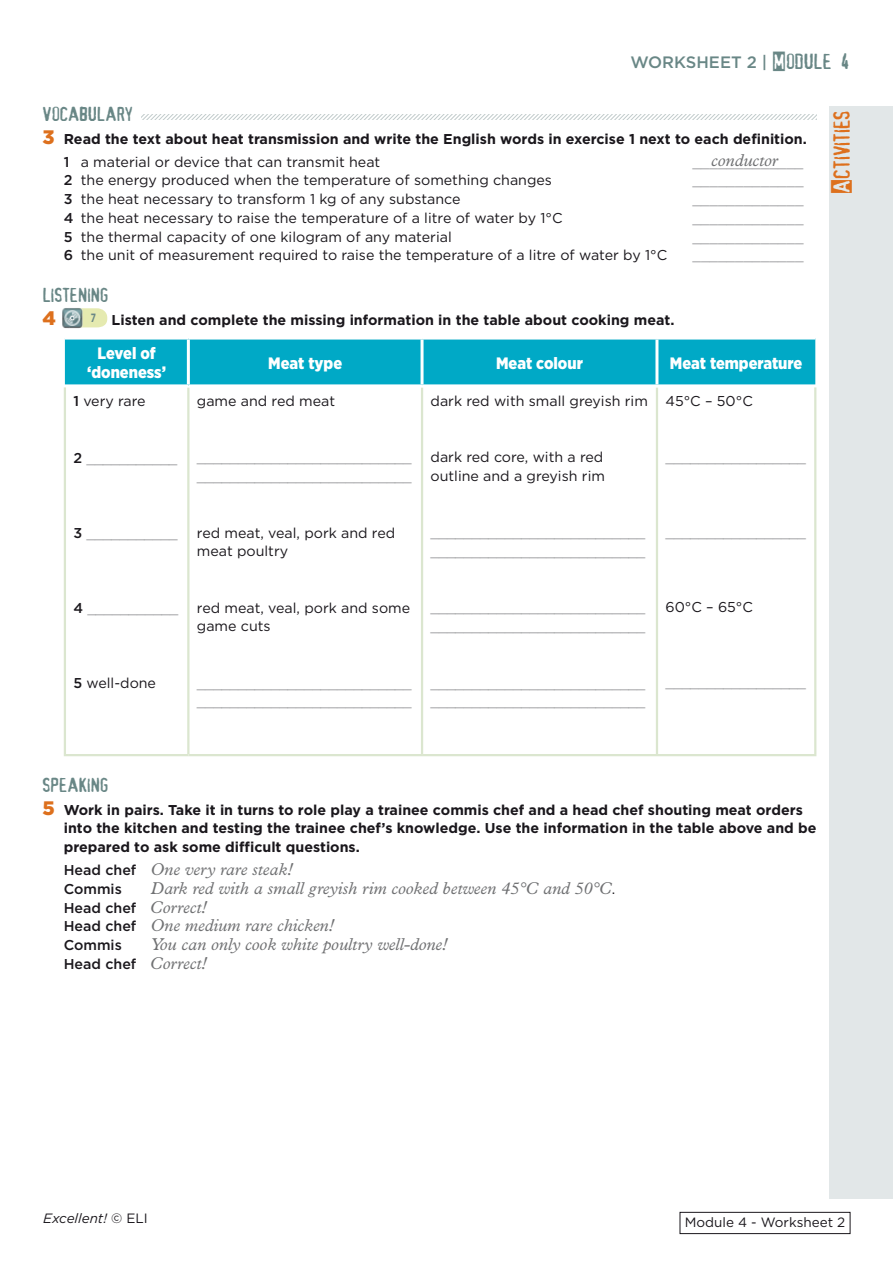
<style>
.page{position:relative;width:893px;height:1263px;background:#fff}
.page>*{position:absolute;margin:0;border:0;box-sizing:border-box;transform-origin:0 0}
.t1{font:22.5px "Alias";color:#dd701d}
.t2{font:19.5px/23px "Alias";color:#698786}
.t3{font:italic 17.25px "Plantin Std";color:#707173}
.t4{font:900 16.5px/19.8px "Gotham Narrow";color:#fff;text-align:center}
.t5{font:500 16.5px "Gotham HTF";color:#698786}
.t6{font:14.25px/18.8px "Gotham HTF";color:#1a171c}
.t7{font:14.25px/18.8px "Gotham HTF";color:#9d9ea0}
.t8{font:700 14.25px/18.8px "Gotham HTF";color:#1a171c}
.t9{font:500 14.25px "Gotham HTF";color:#1a171c}
.t10{font:13.5px "Gotham HTF";color:#1a171c}
.t11{font:italic 13.5px "Gotham HTF";color:#1a171c}
.s1{font-family:"Alias";font-weight:400;font-size:21px}
.s2{font-family:"Confidential";font-weight:400;font-size:21px}
.s3{font-weight:900;font-size:19.5px;color:#dd701d}
.s4{font-weight:500}
.s5{font-weight:400}
.s6{font-family:"Gotham HTF";font-weight:900;color:#dd701d}
.s7{font-weight:500;color:#1a171c}
.s8{font-family:"Gotham HTF";font-weight:500;font-style:normal;font-size:14.25px;color:#1a171c}
.s9{font-family:"Gotham HTF";font-style:normal;font-size:14.25px;color:#1a171c}
.s10{font-family:"Plantin Std";font-weight:400;font-style:italic;font-size:17.25px;color:#707173}
.s11{font-style:normal}
</style>
<div class="page">
<div style="left:829px;top:106px;width:64px;height:1093px;background:#e2e7e8"></div>
<div style="left:680px;top:1212px;width:170px;height:22px;border:1px solid #1a171c"></div>
<svg style="left:82px;top:308px;width:25px;height:19px"></svg>
<img style="left:62px;top:308px;width:20px;height:20px">
<div style="left:65px;top:340px;width:750px;height:44px;background:#00a9c6"></div>
<hr style="left:187px;top:340px;width:3px;height:44px;background:#fff">
<hr style="left:421px;top:340px;width:3px;height:44px;background:#fff">
<hr style="left:655px;top:340px;width:3px;height:44px;background:#fff">
<hr style="left:187px;top:387px;width:2px;height:367px;background:#dbe6cf">
<hr style="left:421px;top:387px;width:2px;height:367px;background:#dbe6cf">
<hr style="left:656px;top:387px;width:2px;height:367px;background:#dbe6cf">
<hr style="left:64px;top:387px;width:2px;height:367px;background:#dbe6cf">
<hr style="left:814px;top:387px;width:2px;height:367px;background:#dbe6cf">
<hr style="left:64px;top:754px;width:124px;height:2px;background:#dbe6cf">
<hr style="left:188px;top:754px;width:234px;height:2px;background:#dbe6cf">
<hr style="left:422px;top:754px;width:235px;height:2px;background:#dbe6cf">
<hr style="left:657px;top:754px;width:159px;height:2px;background:#dbe6cf">
<svg style="left:141px;top:115px;width:675px;height:4px"></svg>
<p class="t5" style="left:630px;top:52px;width:222px">WORKSHEET 2 | <span class="s1">Module</span> <span class="s2">4</span></p>
<p class="t2" style="left:43px;top:101px;width:92px">vocabulary</p>
<p class="t8" style="left:64px;top:127px;width:745px;line-height:23px;text-indent:-21px"><span class="s3">3</span> Read the text about heat transmission and write the English words in exercise 1 next to each definition.<br><span class="s4">1</span> <span class="s5">a material or device that can transmit heat</span></p>
<p class="t7" style="left:692px;top:152px;width:113px">_____________</p>
<p class="t6" style="left:64px;top:171px;width:490px"><span class="s4">2</span> the energy produced when the temperature of something changes</p>
<p class="t7" style="left:692px;top:171px;width:113px">_____________</p>
<p class="t6" style="left:64px;top:189px;width:398px"><span class="s4">3</span> the heat necessary to transform 1 kg of any substance</p>
<p class="t7" style="left:692px;top:189px;width:113px">_____________</p>
<p class="t6" style="left:64px;top:208px;width:500px"><span class="s4">4</span> the heat necessary to raise the temperature of a litre of water by 1°C</p>
<p class="t7" style="left:692px;top:208px;width:113px">_____________</p>
<p class="t6" style="left:64px;top:227px;width:389px"><span class="s4">5</span> the thermal capacity of one kilogram of any material</p>
<p class="t7" style="left:692px;top:227px;width:113px">_____________</p>
<p class="t6" style="left:64px;top:246px;width:605px"><span class="s4">6</span> the unit of measurement required to raise the temperature of a litre of water by 1°C</p>
<p class="t7" style="left:692px;top:246px;width:113px">_____________</p>
<p class="t2" style="left:43px;top:282px;width:67px">listening<br><span class="s6">4</span></p>
<p class="t3" style="left:711px;top:150px;width:68px">conductor</p>
<p class="t8" style="left:91px;top:310px;width:585px"><sup>7</sup> Listen and complete the missing information in the table about cooking meat.</p>
<p class="t4" style="left:87px;top:343px;width:80px">Level of ‘doneness’</p>
<p class="t4" style="left:268px;top:353px;width:75px">Meat type</p>
<p class="t4" style="left:496px;top:353px;width:88px">Meat colour</p>
<p class="t4" style="left:670px;top:353px;width:134px">Meat temperature</p>
<p class="t6" style="left:73px;top:392px;width:74px"><span class="s4">1</span> very rare</p>
<p class="t6" style="left:431px;top:392px;width:219px">dark red with small greyish rim</p>
<p class="t6" style="left:197px;top:392px;width:140px">game and red meat</p>
<p class="t6" style="left:665px;top:392px;width:89px">45°C – 50°C</p>
<p class="t7" style="left:73px;top:448px;width:106px"><span class="s7">2</span> ___________</p>
<p class="t7" style="left:197px;top:448px;width:216px">__________________________ __________________________</p>
<p class="t6" style="left:431px;top:448px;width:176px">dark red core, with a red outline and a greyish rim</p>
<p class="t7" style="left:665px;top:448px;width:142px">_________________</p>
<p class="t7" style="left:73px;top:523px;width:106px"><span class="s7">3</span> ___________</p>
<p class="t6" style="left:197px;top:523px;width:200px">red meat, veal, pork and red meat poultry</p>
<p class="t7" style="left:431px;top:523px;width:216px">__________________________ __________________________</p>
<p class="t7" style="left:665px;top:523px;width:142px">_________________</p>
<p class="t7" style="left:73px;top:598px;width:107px"><span class="s7">4</span> ___________</p>
<p class="t6" style="left:197px;top:598px;width:215px">red meat, veal, pork and some game cuts</p>
<p class="t7" style="left:431px;top:598px;width:216px">__________________________ __________________________</p>
<p class="t6" style="left:665px;top:598px;width:89px">60°C – 65°C</p>
<p class="t6" style="left:73px;top:673px;width:84px"><span class="s4">5</span> well-done</p>
<p class="t7" style="left:197px;top:673px;width:216px">__________________________ __________________________</p>
<p class="t7" style="left:431px;top:673px;width:216px">__________________________ __________________________</p>
<p class="t7" style="left:665px;top:673px;width:142px">_________________</p>
<p class="t1" style="left:829px;top:194px;width:85px;rotate:-90deg">Activities</p>
<p class="t2" style="left:43px;top:772px;width:67px">speaking</p>
<p class="t8" style="left:64px;top:800px;width:754px;text-indent:-21px"><span class="s3">5</span> Work in pairs. Take it in turns to role play a trainee commis chef and a head chef shouting meat orders into the kitchen and testing the trainee chef’s knowledge. Use the information in the table above and be prepared to ask some difficult questions.</p>
<p class="t3" style="left:64px;top:859px;width:231px"><span class="s8">Head chef</span> One very rare steak!</p>
<p class="t9" style="left:64px;top:881px;width:60px">Commis</p>
<p class="t3" style="left:151px;top:878px;width:466px">Dark red with a small greyish rim cooked between 45°C and 50°C<span class="s9">.</span></p>
<p class="t9" style="left:64px;top:899px;width:145px">Head chef <span class="s10">Correct!</span></p>
<p class="t3" style="left:64px;top:915px;width:272px"><span class="s8">Head chef</span> One medium rare chicken!</p>
<p class="t9" style="left:64px;top:937px;width:60px">Commis</p>
<p class="t3" style="left:151px;top:934px;width:299px">You can only cook white poultry well-done!</p>
<p class="t9" style="left:64px;top:956px;width:145px">Head chef <span class="s10">Correct!</span></p>
<p class="t11" style="left:43px;top:1211px;width:106px">Excellent! <span class="s11">© ELI</span></p>
<p class="t10" style="left:685px;top:1215px;width:162px">Module 4 - Worksheet 2</p>
</div>
